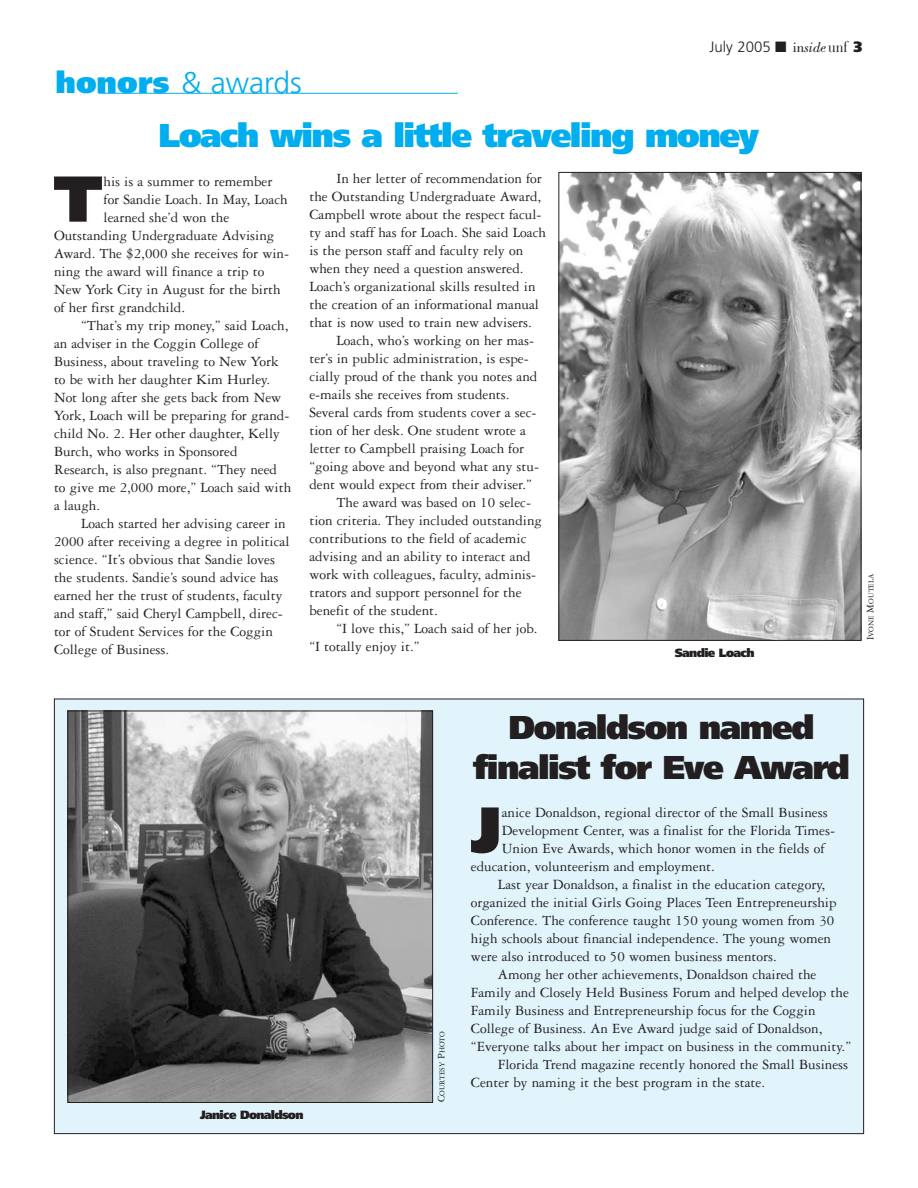
<style>
.page{position:relative;width:918px;height:1188px;background:#fff}
.page>*{position:absolute;margin:0;border:0;box-sizing:border-box;transform-origin:0 0}
.t1{font:900 64.65px "Frutiger";color:#231f20}
.t2{font:900 33px/40.5px "Frutiger";letter-spacing:-.045em;color:#231f20;text-align:center}
.t3{font:900 33px "Frutiger";letter-spacing:-.045em;color:#00aeef}
.t4{font:300 30px "Frutiger";color:#00aeef}
.t5{font:15px "Garamond Three";color:#231f20}
.t6{font:300 15px "Frutiger";color:#231f20}
.t7{font:900 11.85px "Frutiger";letter-spacing:-.06em;color:#231f20}
.t8{font:7.8px "Garamond Three";color:#231f20}
.s1{font-family:"Bodoni BT";font-weight:400}
.s2{font-family:"Bodoni BT";font-weight:400;font-style:italic}
.s3{font-family:"Bulmer BT";font-weight:400}
.s4{font-weight:900}
.s5{font-size:10.5px}
</style>
<div class="page">
<div style="left:54px;top:699px;width:810px;height:435px;background:#e1f4fc"></div>
<hr style="left:99px;top:93px;width:359px;height:1px;background:#00aeef">
<img style="left:560px;top:174px;width:299px;height:465px">
<div style="left:558px;top:172px;width:303px;height:469px;border:1px solid #231f20"></div>
<img style="left:70px;top:713px;width:361px;height:388px">
<div style="left:68px;top:711px;width:365px;height:392px;border:1px solid #231f20"></div>
<p class="t6" style="left:709px;top:41px;width:155px">July 2005 ■ <span class="s1">in</span><span class="s2">side</span><span class="s3">unf</span> <span class="s4">3</span></p>
<h3 class="t4" style="left:56px;top:71px;width:248px"><span class="s4">honors</span> &amp; awards</h3>
<h2 class="t3" style="left:159px;top:122px;width:602px">Loach wins a little traveling money</h2>
<h1 class="t1" style="left:53px;top:173px;width:51px">T</h1>
<p class="t5" style="left:104px;top:176px;width:170px">his is a summer to remember</p>
<p class="t5" style="left:104px;top:194px;width:186px">for Sandie Loach. In May, Loach</p>
<p class="t5" style="left:104px;top:212px;width:127px">learned she’d won the</p>
<p class="t5" style="left:54px;top:230px;width:222px">Outstanding Undergraduate Advising</p>
<p class="t5" style="left:54px;top:248px;width:237px">Award. The $2,000 she receives for win-</p>
<p class="t5" style="left:54px;top:266px;width:212px">ning the award will finance a trip to</p>
<p class="t5" style="left:54px;top:284px;width:228px">New York City in August for the birth</p>
<p class="t5" style="left:54px;top:302px;width:133px">of her first grandchild.</p>
<p class="t5" style="left:81px;top:320px;width:209px">“That’s my trip money,” said Loach,</p>
<p class="t5" style="left:54px;top:338px;width:206px">an adviser in the Coggin College of</p>
<p class="t5" style="left:54px;top:356px;width:226px">Business, about traveling to New York</p>
<p class="t5" style="left:54px;top:374px;width:218px">to be with her daughter Kim Hurley.</p>
<p class="t5" style="left:54px;top:392px;width:229px">Not long after she gets back from New</p>
<p class="t5" style="left:54px;top:410px;width:237px">York, Loach will be preparing for grand-</p>
<p class="t5" style="left:54px;top:428px;width:227px">child No. 2. Her other daughter, Kelly</p>
<p class="t5" style="left:54px;top:446px;width:185px">Burch, who works in Sponsored</p>
<p class="t5" style="left:54px;top:464px;width:225px">Research, is also pregnant. “They need</p>
<p class="t5" style="left:54px;top:482px;width:239px">to give me 2,000 more,” Loach said with</p>
<p class="t5" style="left:54px;top:500px;width:48px">a laugh.</p>
<p class="t5" style="left:81px;top:518px;width:206px">Loach started her advising career in</p>
<p class="t5" style="left:54px;top:536px;width:237px">2000 after receiving a degree in political</p>
<p class="t5" style="left:54px;top:554px;width:222px">science. “It’s obvious that Sandie loves</p>
<p class="t5" style="left:54px;top:572px;width:226px">the students. Sandie’s sound advice has</p>
<p class="t5" style="left:54px;top:590px;width:230px">earned her the trust of students, faculty</p>
<p class="t5" style="left:54px;top:608px;width:230px">and staff,” said Cheryl Campbell, direc-</p>
<p class="t5" style="left:54px;top:626px;width:220px">tor of Student Services for the Coggin</p>
<p class="t5" style="left:54px;top:644px;width:117px">College of Business.</p>
<p class="t5" style="left:336px;top:173px;width:207px">In her letter of recommendation for</p>
<p class="t5" style="left:309px;top:191px;width:233px">the Outstanding Undergraduate Award,</p>
<p class="t5" style="left:309px;top:209px;width:234px">Campbell wrote about the respect facul-</p>
<p class="t5" style="left:309px;top:227px;width:238px">ty and staff has for Loach. She said Loach</p>
<p class="t5" style="left:309px;top:245px;width:215px">is the person staff and faculty rely on</p>
<p class="t5" style="left:309px;top:263px;width:216px">when they need a question answered.</p>
<p class="t5" style="left:309px;top:281px;width:228px">Loach’s organizational skills resulted in</p>
<p class="t5" style="left:309px;top:299px;width:231px">the creation of an informational manual</p>
<p class="t5" style="left:309px;top:317px;width:224px">that is now used to train new advisers.</p>
<p class="t5" style="left:336px;top:335px;width:199px">Loach, who’s working on her mas-</p>
<p class="t5" style="left:309px;top:353px;width:221px">ter’s in public administration, is espe-</p>
<p class="t5" style="left:309px;top:371px;width:229px">cially proud of the thank you notes and</p>
<p class="t5" style="left:309px;top:389px;width:202px">e-mails she receives from students.</p>
<p class="t5" style="left:309px;top:407px;width:229px">Several cards from students cover a sec-</p>
<p class="t5" style="left:309px;top:425px;width:218px">tion of her desk. One student wrote a</p>
<p class="t5" style="left:309px;top:443px;width:216px">letter to Campbell praising Loach for</p>
<p class="t5" style="left:309px;top:461px;width:231px">“going above and beyond what any stu-</p>
<p class="t5" style="left:309px;top:479px;width:224px">dent would expect from their adviser.”</p>
<p class="t5" style="left:336px;top:497px;width:196px">The award was based on 10 selec-</p>
<p class="t5" style="left:309px;top:515px;width:234px">tion criteria. They included outstanding</p>
<p class="t5" style="left:309px;top:533px;width:219px">contributions to the field of academic</p>
<p class="t5" style="left:309px;top:551px;width:223px">advising and an ability to interact and</p>
<p class="t5" style="left:309px;top:569px;width:228px">work with colleagues, faculty, adminis-</p>
<p class="t5" style="left:309px;top:587px;width:214px">trators and support personnel for the</p>
<p class="t5" style="left:309px;top:605px;width:130px">benefit of the student.</p>
<p class="t5" style="left:336px;top:623px;width:203px">“I love this,” Loach said of her job.</p>
<p class="t5" style="left:309px;top:641px;width:112px">“I totally enjoy it.”</p>
<p class="t7" style="left:675px;top:648px;width:81px">Sandie Loach</p>
<p class="t8" style="left:869px;top:640px;width:68px;rotate:-90deg"><span class="s5">I</span>VONE <span class="s5">M</span>OUTELA</p>
<p class="t7" style="left:200px;top:1110px;width:105px">Janice Donaldson</p>
<p class="t8" style="left:440px;top:1102px;width:73px;rotate:-90deg"><span class="s5">C</span>OURTESY <span class="s5">P</span>HOTO</p>
<h2 class="t2" style="left:473px;top:709px;width:378px">Donaldson named finalist for Eve Award</h2>
<h1 class="t1" style="left:471px;top:804px;width:33px">J</h1>
<p class="t5" style="left:502px;top:807px;width:327px">anice Donaldson, regional director of the Small Business</p>
<p class="t5" style="left:502px;top:825px;width:335px">Development Center, was a finalist for the Florida Times-</p>
<p class="t5" style="left:502px;top:843px;width:324px">Union Eve Awards, which honor women in the fields of</p>
<p class="t5" style="left:471px;top:861px;width:246px">education, volunteerism and employment.</p>
<p class="t5" style="left:498px;top:879px;width:329px">Last year Donaldson, a finalist in the education category,</p>
<p class="t5" style="left:471px;top:897px;width:367px">organized the initial Girls Going Places Teen Entrepreneurship</p>
<p class="t5" style="left:471px;top:915px;width:365px">Conference. The conference taught 150 young women from 30</p>
<p class="t5" style="left:471px;top:933px;width:362px">high schools about financial independence. The young women</p>
<p class="t5" style="left:471px;top:951px;width:307px">were also introduced to 50 women business mentors.</p>
<p class="t5" style="left:498px;top:969px;width:320px">Among her other achievements, Donaldson chaired the</p>
<p class="t5" style="left:471px;top:987px;width:379px">Family and Closely Held Business Forum and helped develop the</p>
<p class="t5" style="left:471px;top:1005px;width:346px">Family Business and Entrepreneurship focus for the Coggin</p>
<p class="t5" style="left:471px;top:1023px;width:353px">College of Business. An Eve Award judge said of Donaldson,</p>
<p class="t5" style="left:471px;top:1041px;width:382px">“Everyone talks about her impact on business in the community.”</p>
<p class="t5" style="left:498px;top:1059px;width:352px">Florida Trend magazine recently honored the Small Business</p>
<p class="t5" style="left:471px;top:1077px;width:296px">Center by naming it the best program in the state.</p>
</div>
